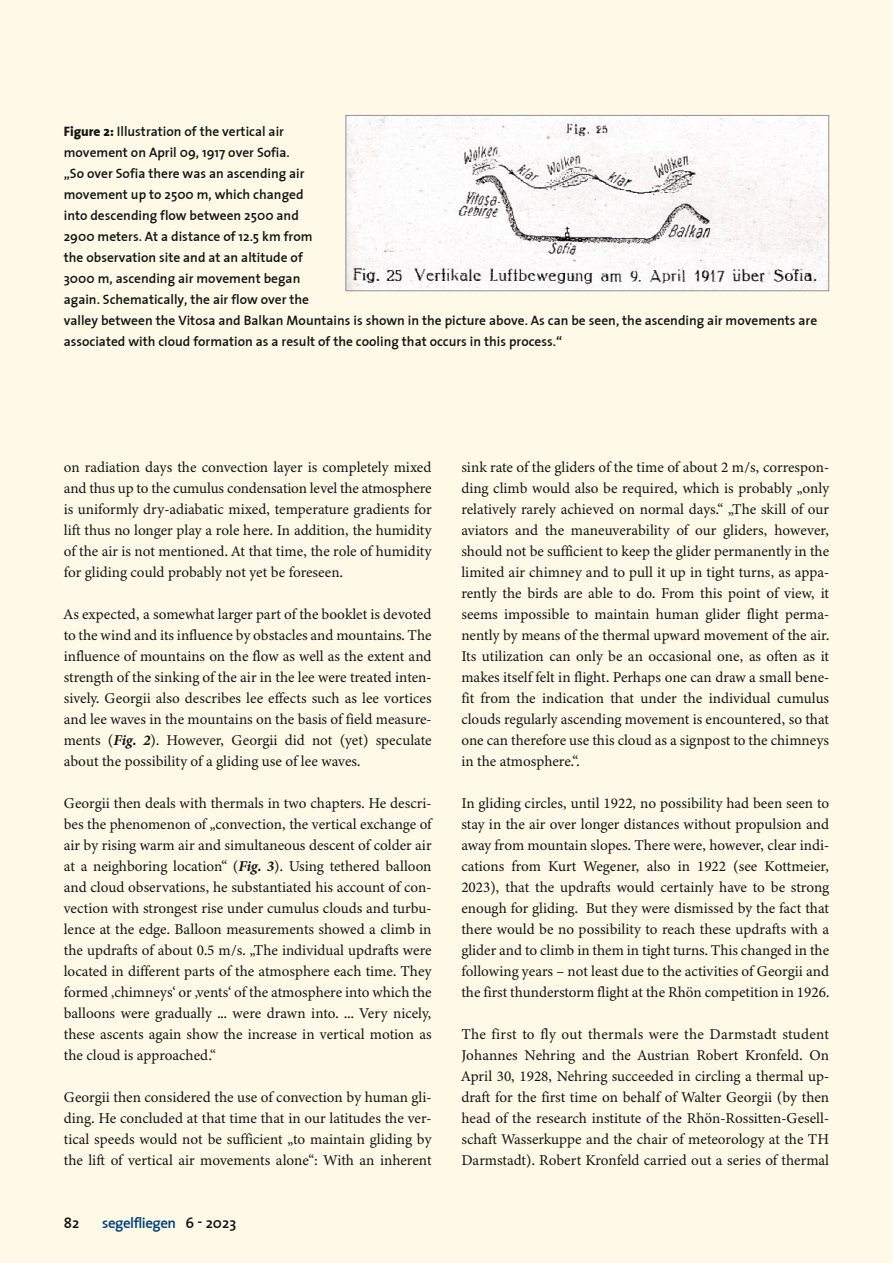
<style>
.page{position:relative;width:893px;height:1263px;background:#fff9e7}
.page>*{position:absolute;margin:0;border:0;box-sizing:border-box;transform-origin:0 0}
.Lauftext{font:15px/21px "Minion Variable Concept";color:#131413;text-align:justify}
.t1{font:15px "The Sans Semi Bold Plain";letter-spacing:-.03em;color:#00437c}
.t2{font:15px "The Sans Semi Bold Plain";color:#131413}
.Bildunterschrift{font:13.5px/21px "The Sans Semi Bold Plain";color:#131413}
.s1{font-family:"The Sans Extra Bold Plain"}
.s2{font-style:italic}
.s3{color:#131413}
</style>
<div class="page">
<img style="left:347px;top:117px;width:480px;height:172px">
<div style="left:345px;top:115px;width:484px;height:176px;border:1px solid #929191"></div>
<p class="Bildunterschrift" style="left:64px;top:120px;width:755px"><span class="s1">Figure 2:</span> Illustration of the vertical air<br>movement on April 09, 1917 over Sofia.<br>„So over Sofia there was an ascending air<br>movement up to 2500 m, which changed<br>into descending flow between 2500 and<br>2900 meters. At a distance of 12.5 km from<br>the observation site and at an altitude of<br>3000 m, ascending air movement began<br>again. Schematically, the air flow over the<br>valley between the Vitosa and Balkan Mountains is shown in the picture above. As can be seen, the ascending air movements are associated with cloud formation as a result of the cooling that occurs in this process.“</p>
<p class="Lauftext" style="left:64px;top:456px;width:369px">on radiation days the convection layer is completely mixed and thus up to the cumulus condensation level the atmosphere is uniformly dry-adiabatic mixed, temperature gradients for lift thus no longer play a role here. In addition, the humidity of the air is not mentioned. At that time, the role of humidity for gliding could probably not yet be foreseen.</p>
<p class="Lauftext" style="left:64px;top:603px;width:369px">As expected, a somewhat larger part of the booklet is devoted to the wind and its influence by obstacles and mountains. The influence of mountains on the flow as well as the extent and strength of the sinking of the air in the lee were treated inten&shy;sively. Georgii also describes lee effects such as lee vortices and lee waves in the mountains on the basis of field measure&shy;ments (<span class="s2">Fig. 2</span>). However, Georgii did not (yet) speculate about the possibility of a gliding use of lee waves.</p>
<p class="Lauftext" style="left:64px;top:792px;width:369px">Georgii then deals with thermals in two chapters. He descri&shy;bes the phenomenon of „convection, the vertical exchange of air by rising warm air and simultaneous descent of colder air at a neighboring location“ (<span class="s2">Fig. 3</span>). Using tethered balloon and cloud observations, he substantiated his account of con&shy;vection with strongest rise under cumulus clouds and turbu&shy;lence at the edge. Balloon measurements showed a climb in the updrafts of about 0.5 m/s. „The individual updrafts were located in different parts of the atmosphere each time. They formed ‚chimneys‘ or ‚vents‘ of the atmosphere into which the balloons were gradually ... were drawn into. ... Very nicely, these ascents again show the increase in vertical motion as the cloud is approached.“</p>
<p class="Lauftext" style="left:64px;top:1086px;width:369px">Georgii then considered the use of convection by human gli&shy;ding. He concluded at that time that in our latitudes the ver&shy;tical speeds would not be sufficient „to maintain gliding by the lift of vertical air movements alone“: With an inherent</p>
<p class="t2" style="left:64px;top:1210px;width:17px">82</p>
<p class="t1" style="left:102px;top:1210px;width:136px">segelf liegen <span class="s3">6 - 2023</span></p>
<p class="Lauftext" style="left:461px;top:456px;width:369px">sink rate of the gliders of the time of about 2 m/s, correspon&shy;ding climb would also be required, which is probably „only relatively rarely achieved on normal days.“ „The skill of our aviators and the maneuverability of our gliders, however, should not be sufficient to keep the glider permanently in the limited air chimney and to pull it up in tight turns, as appa&shy;rently the birds are able to do. From this point of view, it seems impossible to maintain human glider flight perma&shy;nently by means of the thermal upward movement of the air.<br>Its utilization can only be an occasional one, as often as it makes itself felt in flight. Perhaps one can draw a small bene&shy;fit from the indication that under the individual cumulus clouds regularly ascending movement is encountered, so that one can therefore use this cloud as a signpost to the chimneys in the atmosphere.“.</p>
<p class="Lauftext" style="left:461px;top:792px;width:369px">In gliding circles, until 1922, no possibility had been seen to stay in the air over longer distances without propulsion and away from mountain slopes. There were, however, clear indi&shy;cations from Kurt Wegener, also in 1922 (see Kottmeier, 2023), that the updrafts would certainly have to be strong enough for gliding. But they were dismissed by the fact that there would be no possibility to reach these updrafts with a glider and to climb in them in tight turns. This changed in the following years – not least due to the activities of Georgii and the first thunderstorm flight at the Rhön competition in 1926.</p>
<p class="Lauftext" style="left:461px;top:1023px;width:369px">The first to fly out thermals were the Darmstadt student Johannes Nehring and the Austrian Robert Kronfeld. On April 30, 1928, Nehring succeeded in circling a thermal up&shy;draft for the first time on behalf of Walter Georgii (by then head of the research institute of the Rhön-Rossitten-Gesell&shy;schaft Wasserkuppe and the chair of meteorology at the TH Darmstadt). Robert Kronfeld carried out a series of thermal</p>
</div>
